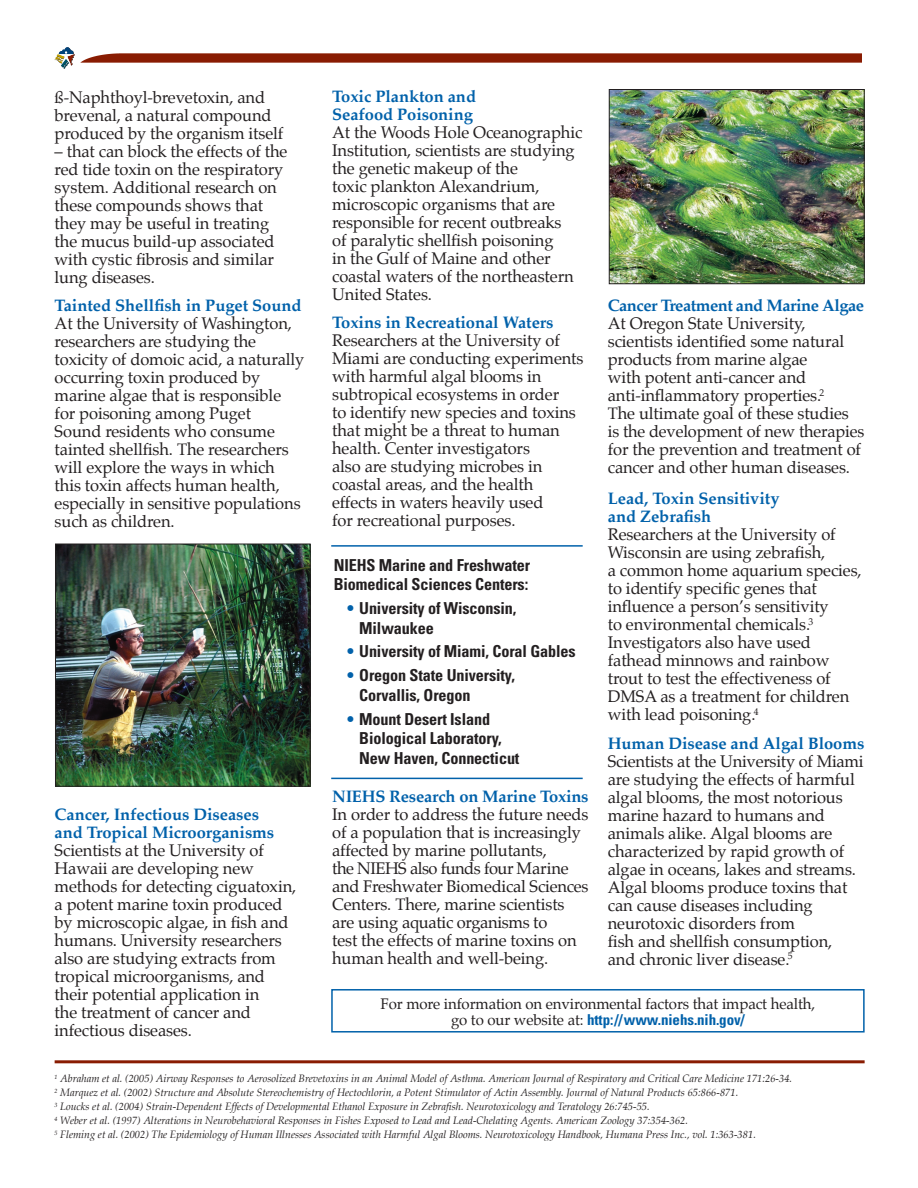
<style>
.page{position:relative;width:918px;height:1188px;background:#fff}
.page>*{position:absolute;margin:0;border:0;box-sizing:border-box;transform-origin:0 0}
.Bodycopy{font:16.5px/18px "Palatino";letter-spacing:-.005em;color:#231f20}
.Bodycopy-2{font:700 condensed 16.5px/19.5px "Univers";letter-spacing:-.005em;color:#231f20}
.Bodycopy-3{font:15px/16.5px "Palatino";letter-spacing:-.005em;color:#231f20;text-align:center}
.t1{font:italic 10.5px "Palatino";color:#231f20}
.s1{font-weight:700;color:#0161aa}
.s2{color:#0161aa}
.s3{font-family:"Univers";font-weight:700;font-stretch:condensed;color:#0161aa}
</style>
<div class="page">
<hr style="left:331px;top:545px;width:252px;height:2px;background:#0161aa">
<hr style="left:331px;top:778px;width:252px;height:1px;background:#0161aa">
<img style="left:611px;top:91px;width:252px;height:191px">
<div style="left:609px;top:89px;width:256px;height:195px;border:1px solid #231f20"></div>
<img style="left:57px;top:546px;width:252px;height:239px">
<div style="left:55px;top:544px;width:256px;height:243px;border:1px solid #231f20"></div>
<div style="left:331px;top:989px;width:534px;height:44px;border:2px solid #0161aa"></div>
<hr style="left:55px;top:1060px;width:810px;height:3px;background:#891c02">
<img style="left:80px;top:53px;width:782px;height:10px">
<svg style="left:54px;top:47px;width:21px;height:22px"></svg>
<p class="Bodycopy" style="left:55px;top:88px;width:230px">ß-Naphthoyl-brevetoxin, and brevenal, a natural compound produced by the organism itself</p>
<p class="Bodycopy" style="left:55px;top:142px;width:234px">– that can block the effects of the red tide toxin on the respiratory system. Additional research on these compounds shows that they may be useful in treating the mucus build-up associated with cystic fibrosis and similar lung diseases.</p>
<p class="Bodycopy" style="left:55px;top:296px;width:251px"><span class="s1">Tainted Shellfish in Puget Sound<br></span>At the University of Washington, researchers are studying the toxicity of domoic acid, a naturally occurring toxin produced by marine algae that is responsible for poisoning among Puget<br>Sound residents who consume tainted shellfish. The researchers will explore the ways in which this toxin affects human health, especially in sensitive populations such as children.</p>
<p class="Bodycopy" style="left:55px;top:806px;width:243px"><span class="s1">Cancer, Infectious Diseases<br>and Tropical Microorganisms<br></span>Scientists at the University of<br>Hawaii are developing new methods for detecting ciguatoxin, a potent marine toxin produced by microscopic algae, in fish and humans. University researchers also are studying extracts from tropical microorganisms, and their potential application in<br>the treatment of cancer and infectious diseases.</p>
<p class="Bodycopy" style="left:332px;top:87px;width:252px"><span class="s1">Toxic Plankton and<br>Seafood Poisoning<br></span>At the Woods Hole Oceanographic<br>Institution, scientists are studying the genetic makeup of the<br>toxic plankton Alexandrium, microscopic organisms that are responsible for recent outbreaks<br>of paralytic shellfish poisoning<br>in the Gulf of Maine and other coastal waters of the northeastern<br>United States.</p>
<p class="Bodycopy" style="left:332px;top:313px;width:253px"><span class="s1">Toxins in Recreational Waters<br></span>Researchers at the University of<br>Miami are conducting experiments with harmful algal blooms in subtropical ecosystems in order<br>to identify new species and toxins that might be a threat to human health. Center investigators<br>also are studying microbes in coastal areas, and the health<br>effects in waters heavily used<br>for recreational purposes.</p>
<p class="Bodycopy-2" style="left:334px;top:555px;width:198px">NIEHS Marine and Freshwater<br>Biomedical Sciences Centers:</p>
<p class="Bodycopy-2" style="left:359px;top:598px;width:159px;text-indent:-12px"><span class="s2">•</span> University of Wisconsin,<br>Milwaukee</p>
<p class="Bodycopy-2" style="left:347px;top:642px;width:230px"><span class="s2">•</span> University of Miami, Coral Gables</p>
<p class="Bodycopy-2" style="left:359px;top:666px;width:157px;text-indent:-12px"><span class="s2">•</span> Oregon State University,<br>Corvallis, Oregon</p>
<p class="Bodycopy-2" style="left:359px;top:709px;width:162px;text-indent:-12px"><span class="s2">•</span> Mount Desert Island<br>Biological Laboratory,<br>New Haven, Connecticut</p>
<p class="Bodycopy" style="left:332px;top:788px;width:258px"><span class="s1">NIEHS Research on Marine Toxins </span>In order to address the future needs of a population that is increasingly affected by marine pollutants,<br>the NIEHS also funds four Marine and Freshwater Biomedical Sciences Centers. There, marine scientists are using aquatic organisms to<br>test the effects of marine toxins on human health and well-being.</p>
<p class="Bodycopy" style="left:608px;top:297px;width:258px"><span class="s1">Cancer Treatment and Marine Algae<br></span>At Oregon State University, scientists identified some natural products from marine algae<br>with potent anti-cancer and anti-inflammatory properties.<sup>2<br></sup>The ultimate goal of these studies is the development of new therapies for the prevention and treatment of cancer and other human diseases.</p>
<p class="Bodycopy" style="left:608px;top:490px;width:255px"><span class="s1">Lead, Toxin Sensitivity<br>and Zebrafish<br></span>Researchers at the University of<br>Wisconsin are using zebrafish,<br>a common home aquarium species, to identify specific genes that influence a person’s sensitivity<br>to environmental chemicals.<sup>3<br></sup>Investigators also have used fathead minnows and rainbow trout to test the effectiveness of<br>DMSA as a treatment for children with lead poisoning.<sup>4</sup></p>
<p class="Bodycopy" style="left:608px;top:734px;width:258px"><span class="s1">Human Disease and Algal Blooms<br></span>Scientists at the University of Miami are studying the effects of harmful algal blooms, the most notorious marine hazard to humans and animals alike. Algal blooms are characterized by rapid growth of algae in oceans, lakes and streams.<br>Algal blooms produce toxins that can cause diseases including neurotoxic disorders from<br>fish and shellfish consumption,<br>and chronic liver disease.<sup>5</sup></p>
<p class="Bodycopy-3" style="left:381px;top:995px;width:436px">For more information on environmental factors that impact health, go to our website at: <span class="s3">http://www.niehs.nih.gov/</span></p>
<p class="t1" style="left:55px;top:1070px;width:739px"><sup>1</sup> Abraham et al. (2005) Airway Responses to Aerosolized Brevetoxins in an Animal Model of Asthma. American Journal of Respiratory and Critical Care Medicine 171:26-34.</p>
<p class="t1" style="left:55px;top:1084px;width:685px"><sup>2</sup> Marquez et al. (2002) Structure and Absolute Stereochemistry of Hectochlorin, a Potent Stimulator of Actin Assembly. Journal of Natural Products 65:866-871.</p>
<p class="t1" style="left:55px;top:1098px;width:597px"><sup>3</sup> Loucks et al. (2004) Strain-Dependent Effects of Developmental Ethanol Exposure in Zebrafish. Neurotoxicology and Teratology 26:745-55.</p>
<p class="t1" style="left:55px;top:1112px;width:635px"><sup>4</sup> Weber et al. (1997) Alterations in Neurobehavioral Responses in Fishes Exposed to Lead and Lead-Chelating Agents. American Zoology 37:354-362.</p>
<p class="t1" style="left:55px;top:1126px;width:703px"><sup>5</sup> Fleming et al. (2002) The Epidemiology of Human Illnesses Associated with Harmful Algal Blooms. Neurotoxicology Handbook, Humana Press Inc., vol. 1:363-381.</p>
</div>
